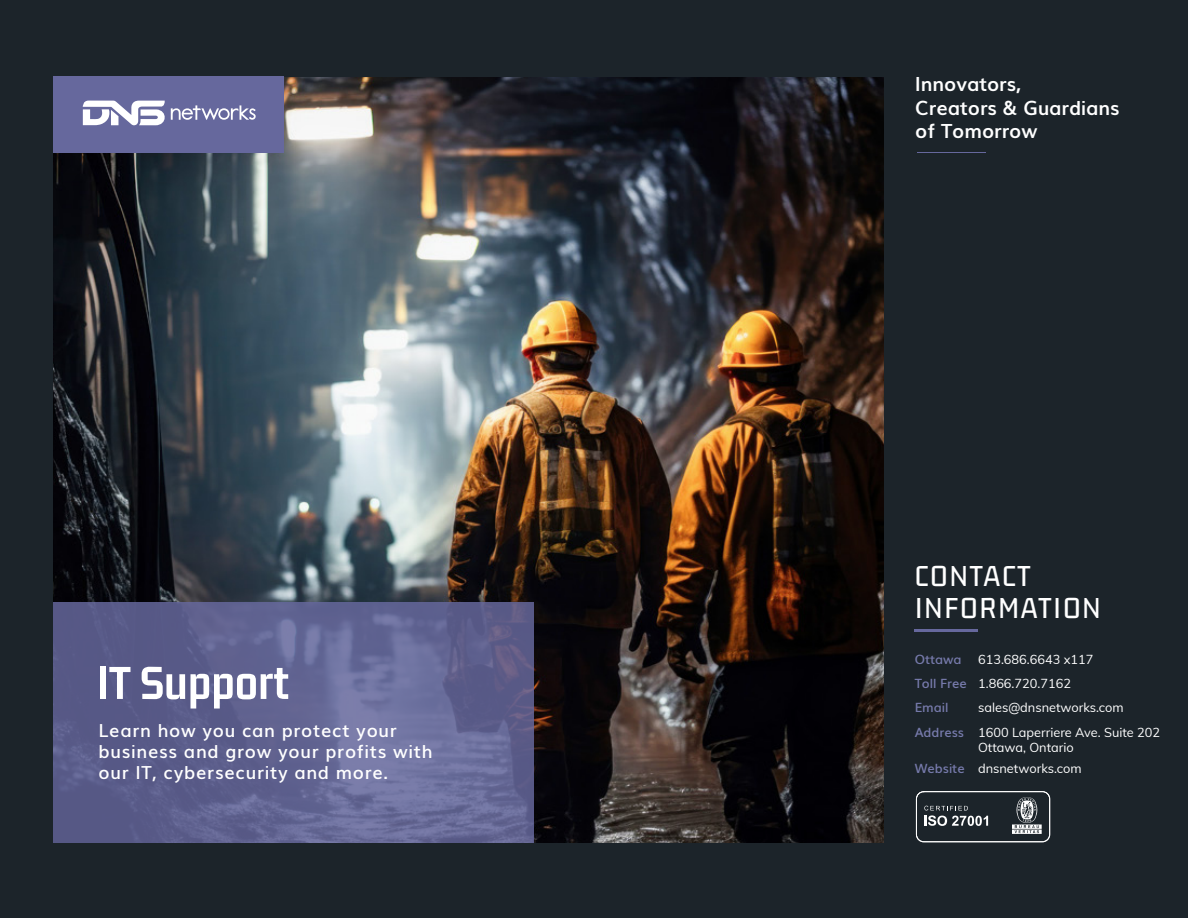
<style>
.page{position:relative;width:1188px;height:918px;background:#1c242a}
.page>*{position:absolute;margin:0;border:0;box-sizing:border-box;transform-origin:0 0}
.t1{font:700 50.4px "Gemunu Libre";color:#fff}
.t2{font:500 31.5px/32.2px "Gemunu Libre";letter-spacing:.06em;color:#fff}
.t3{font:700 19.5px/23.7px "Muli";color:#fff}
.t4{font:600 18px/21px "Muli";letter-spacing:.04em;color:#fff}
.t5{font:12.75px/15px "Muli";color:#fff}
.t6{font:600 12.75px "Muli";color:#767aab}
.s1{font-weight:600;color:#767aab}
</style>
<div class="page">
<img style="left:53px;top:78px;width:830px;height:765px">
<svg style="left:53px;top:602px;width:481px;height:241px;background:#616391"></svg>
<div style="left:53px;top:76px;width:231px;height:76px;background:#66689d"></div>
<svg style="left:83px;top:101px;width:173px;height:24px"></svg>
<hr style="left:914px;top:629px;width:64px;height:3px;background:#66689d">
<hr style="left:917px;top:152px;width:69px;height:1px;background:#66689d">
<div style="left:916px;top:791px;width:134px;height:51px;border:1px solid #fff;border-radius:7px"></div>
<svg style="left:924px;top:806px;width:64px;height:20px"></svg>
<svg style="left:1012px;top:797px;width:30px;height:37px"></svg>
<h1 class="t1" style="left:96px;top:654px;width:194px">IT Support</h1>
<h3 class="t4" style="left:98px;top:719px;width:336px">Learn how you can protect your business and grow your profits with our IT, cybersecurity and more.</h3>
<h3 class="t3" style="left:915px;top:70px;width:206px">Innovators,<br>Creators &amp; Guardians of Tomorrow</h3>
<h2 class="t2" style="left:915px;top:559px;width:187px">CONTACT<br>INFORMATION</h2>
<p class="t6" style="left:915px;top:649px;width:48px">Ottawa</p>
<p class="t5" style="left:978px;top:651px;width:117px">613.686.6643 x117</p>
<p class="t5" style="left:915px;top:671px;width:158px;line-height:24.2px"><span class="s1">Toll Free</span> 1.866.720.7162<br><span class="s1">Email</span></p>
<p class="t5" style="left:978px;top:700px;width:147px">sales@dnsnetworks.com</p>
<p class="t6" style="left:915px;top:722px;width:51px">Address</p>
<p class="t5" style="left:978px;top:725px;width:184px">1600 Laperriere Ave. Suite 202<br>Ottawa, Ontario</p>
<p class="t5" style="left:915px;top:760px;width:168px"><span class="s1">Website</span> dnsnetworks.com</p>
</div>
